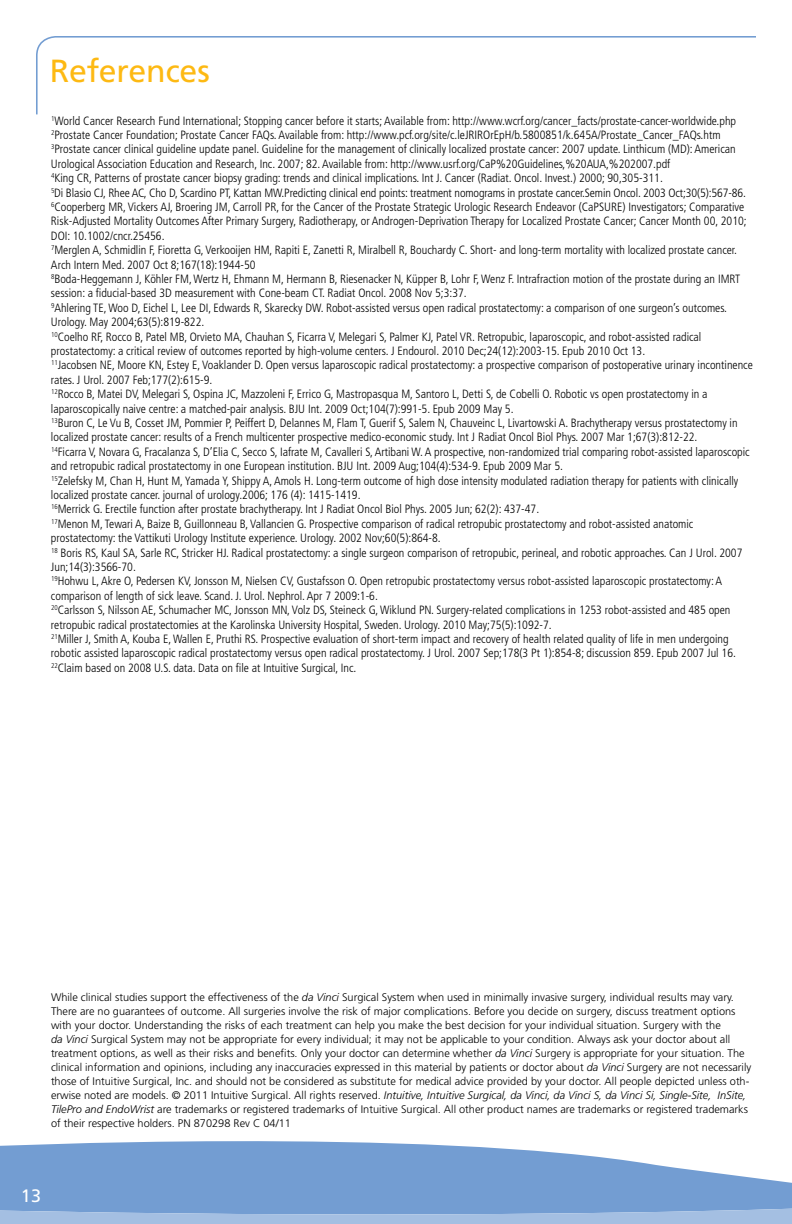
<style>
.page{position:relative;width:792px;height:1224px;background:#fff}
.page>*{position:absolute;margin:0;border:0;box-sizing:border-box;transform-origin:0 0}
.t1{font:32px "Frutiger";letter-spacing:-.005em;color:#fdb913}
.t2{font:18px "Frutiger";color:#fff}
.t3{font:300 condensed 12px/14.4px "Frutiger";color:#000}
.t4{font:300 11px/14px "Frutiger";color:#000}
.s1{font-style:italic}
</style>
<div class="page">
<svg style="left:0;top:1141px;width:792px;height:83px;background:#8aadd9"></svg>
<svg style="left:36px;top:36px;width:720px;height:79px"></svg>
<h1 class="t1" style="left:50px;top:52px;width:162px">References</h1>
<p class="t3" style="left:51px;top:113px;width:703px"><sup>1</sup>World Cancer Research Fund International; Stopping cancer before it starts; Available from: http://www.wcrf.org/cancer_facts/prostate-cancer-worldwide.php <sup>2</sup>Prostate Cancer Foundation; Prostate Cancer FAQs. Available from: http://www.pcf.org/site/c.leJRIROrEpH/b.5800851/k.645A/Prostate_Cancer_FAQs.htm <sup>3</sup>Prostate cancer clinical guideline update panel. Guideline for the management of clinically localized prostate cancer: 2007 update. Linthicum (MD): American Urological Association Education and Research, Inc. 2007; 82. Available from: http://www.usrf.org/CaP%20Guidelines,%20AUA,%202007.pdf<br><sup>4</sup>King CR, Patterns of prostate cancer biopsy grading: trends and clinical implications. Int J. Cancer (Radiat. Oncol. Invest.) 2000; 90,305-311.<br><sup>5</sup>Di Blasio CJ, Rhee AC, Cho D, Scardino PT, Kattan MW.Predicting clinical end points: treatment nomograms in prostate cancer.Semin Oncol. 2003 Oct;30(5):567-86.<br><sup>6</sup>Cooperberg MR, Vickers AJ, Broering JM, Carroll PR, for the Cancer of the Prostate Strategic Urologic Research Endeavor (CaPSURE) Investigators; Comparative Risk-Adjusted Mortality Outcomes After Primary Surgery, Radiotherapy, or Androgen-Deprivation Therapy for Localized Prostate Cancer; Cancer Month 00, 2010; DOI: 10.1002/cncr.25456.<br><sup>7</sup>Merglen A, Schmidlin F, Fioretta G, Verkooijen HM, Rapiti E, Zanetti R, Miralbell R, Bouchardy C. Short- and long-term mortality with localized prostate cancer.<br>Arch Intern Med. 2007 Oct 8;167(18):1944-50<br><sup>8</sup>Boda-Heggemann J, Köhler FM, Wertz H, Ehmann M, Hermann B, Riesenacker N, Küpper B, Lohr F, Wenz F. Intrafraction motion of the prostate during an IMRT session: a fiducial-based 3D measurement with Cone-beam CT. Radiat Oncol. 2008 Nov 5;3:37.<br><sup>9</sup>Ahlering TE, Woo D, Eichel L, Lee DI, Edwards R, Skarecky DW. Robot-assisted versus open radical prostatectomy: a comparison of one surgeon’s outcomes.<br>Urology. May 2004;63(5):819-822.<br><sup>10</sup>Coelho RF, Rocco B, Patel MB, Orvieto MA, Chauhan S, Ficarra V, Melegari S, Palmer KJ, Patel VR. Retropubic, laparoscopic, and robot-assisted radical prostatectomy: a critical review of outcomes reported by high-volume centers. J Endourol. 2010 Dec;24(12):2003-15. Epub 2010 Oct 13.<br><sup>11</sup>Jacobsen NE, Moore KN, Estey E, Voaklander D. Open versus laparoscopic radical prostatectomy: a prospective comparison of postoperative urinary incontinence rates. J Urol. 2007 Feb;177(2):615-9.<br><sup>12</sup>Rocco B, Matei DV, Melegari S, Ospina JC, Mazzoleni F, Errico G, Mastropasqua M, Santoro L, Detti S, de Cobelli O. Robotic vs open prostatectomy in a laparoscopically naive centre: a matched-pair analysis. BJU Int. 2009 Oct;104(7):991-5. Epub 2009 May 5.<br><sup>13</sup>Buron C, Le Vu B, Cosset JM, Pommier P, Peiffert D, Delannes M, Flam T, Guerif S, Salem N, Chauveinc L, Livartowski A. Brachytherapy versus prostatectomy in localized prostate cancer: results of a French multicenter prospective medico-economic study. Int J Radiat Oncol Biol Phys. 2007 Mar 1;67(3):812-22.<br><sup>14</sup>Ficarra V, Novara G, Fracalanza S, D’Elia C, Secco S, Iafrate M, Cavalleri S, Artibani W. A prospective, non-randomized trial comparing robot-assisted laparoscopic and retropubic radical prostatectomy in one European institution. BJU Int. 2009 Aug;104(4):534-9. Epub 2009 Mar 5.<br><sup>15</sup>Zelefsky M, Chan H, Hunt M, Yamada Y, Shippy A, Amols H. Long-term outcome of high dose intensity modulated radiation therapy for patients with clinically localized prostate cancer. journal of urology.2006; 176 (4): 1415-1419.<br><sup>16</sup>Merrick G. Erectile function after prostate brachytherapy. Int J Radiat Oncol Biol Phys. 2005 Jun; 62(2): 437-47.<br><sup>17</sup>Menon M, Tewari A, Baize B, Guillonneau B, Vallancien G. Prospective comparison of radical retropubic prostatectomy and robot-assisted anatomic prostatectomy: the Vattikuti Urology Institute experience. Urology. 2002 Nov;60(5):864-8.<br><sup>18</sup> Boris RS, Kaul SA, Sarle RC, Stricker HJ. Radical prostatectomy: a single surgeon comparison of retropubic, perineal, and robotic approaches. Can J Urol. 2007<br>Jun;14(3):3566-70.<br><sup>19</sup>Hohwu L, Akre O, Pedersen KV, Jonsson M, Nielsen CV, Gustafsson O. Open retropubic prostatectomy versus robot-assisted laparoscopic prostatectomy: A comparison of length of sick leave. Scand. J. Urol. Nephrol. Apr 7 2009:1-6.<br><sup>20</sup>Carlsson S, Nilsson AE, Schumacher MC, Jonsson MN, Volz DS, Steineck G, Wiklund PN. Surgery-related complications in 1253 robot-assisted and 485 open retropubic radical prostatectomies at the Karolinska University Hospital, Sweden. Urology. 2010 May;75(5):1092-7.<br><sup>21</sup>Miller J, Smith A, Kouba E, Wallen E, Pruthi RS. Prospective evaluation of short-term impact and recovery of health related quality of life in men undergoing robotic assisted laparoscopic radical prostatectomy versus open radical prostatectomy. J Urol. 2007 Sep;178(3 Pt 1):854-8; discussion 859. Epub 2007 Jul 16.<br><sup>22</sup>Claim based on 2008 U.S. data. Data on file at Intuitive Surgical, Inc.</p>
<p class="t4" style="left:51px;top:990px;width:702px">While clinical studies support the effectiveness of the <span class="s1">da Vinci</span> Surgical System when used in minimally invasive surgery, individual results may vary.<br>There are no guarantees of outcome. All surgeries involve the risk of major complications. Before you decide on surgery, discuss treatment options with your doctor. Understanding the risks of each treatment can help you make the best decision for your individual situation. Surgery with the<br><span class="s1">da Vinci</span> Surgical System may not be appropriate for every individual; it may not be applicable to your condition. Always ask your doctor about all treatment options, as well as their risks and benefits. Only your doctor can determine whether <span class="s1">da Vinci</span> Surgery is appropriate for your situation. The clinical information and opinions, including any inaccuracies expressed in this material by patients or doctor about <span class="s1">da Vinci</span> Surgery are not necessarily those of Intuitive Surgical, Inc. and should not be considered as substitute for medical advice provided by your doctor. All people depicted unless oth&shy;erwise noted are models. © 2011 Intuitive Surgical. All rights reserved. <span class="s1">Intuitive, Intuitive Surgical, da Vinci, da Vinci S, da Vinci Si, Single-Site, InSite, TilePro and EndoWrist</span> are trademarks or registered trademarks of Intuitive Surgical. All other product names are trademarks or registered trademarks of their respective holders. PN 870298 Rev C 04/11</p>
<h2 class="t2" style="left:21px;top:1185px;width:22px">13</h2>
</div>
